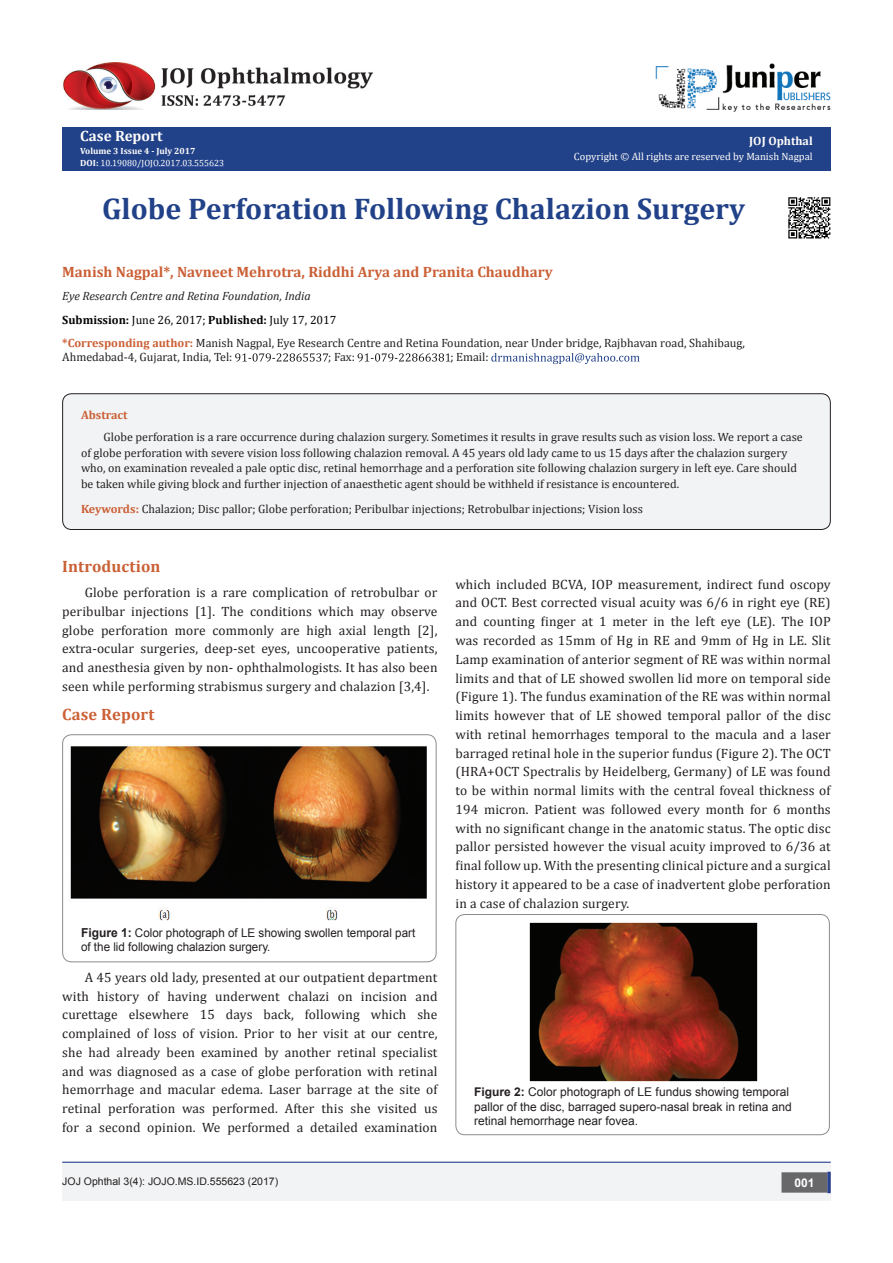
<style>
.page{position:relative;width:893px;height:1263px;background:#fff}
.page>*{position:absolute;margin:0;border:0;box-sizing:border-box;transform-origin:0 0}
.t1{font:700 30px "Cambria";color:#214188}
.M_Heading1{font:700 16.5px "Cambria";letter-spacing:.01em;color:#ca6035}
.M_Heading1-2{font:700 16.5px "Cambria";letter-spacing:.01em;color:#cb5f35}
.t2{font:700 15px "Cambria";color:#cb5f35}
.t3{font:700 15px "Cambria";color:#fffefc}
.M_Heading1-3{font:13.5px/18.8px "Cambria";letter-spacing:.01em;color:#231f20;text-align:justify}
.t4{font:12px/15.8px "Cambria";color:#231f20}
.t5{font:12px/14.4px "Arial";color:#231f20}
.t6{font:12px "Cambria";color:#040503}
.t7{font:italic 12px "Cambria";color:#231f20}
.t8{font:700 12px "Cambria";color:#fffefc}
.t9{font:700 12px "Cambria";color:#cb5f35}
.t10{font:700 12px "Arial";color:#fff}
.t11{font:10.5px "Cambria";color:#fffefc}
.t12{font:10.5px "Arial";color:#231f20}
.t13{font:9px "Cambria";color:#fff}
.t14{font:700 9px "Cambria";color:#fffefc}
.s1{font-weight:700;color:#fffefc}
.s2{font-weight:700}
.s3{font-weight:700;color:#cb5f35}
.s4{font-weight:700;font-size:12.3px}
</style>
<div class="page">
<div style="left:62px;top:128px;width:769px;height:43px;background:#214188"></div>
<hr style="left:99px;top:166px;width:125px;height:1px;background:#3853a3">
<svg style="left:235px;top:353px;width:93px;height:9px"></svg>
<svg style="left:358px;top:353px;width:92px;height:9px"></svg>
<svg style="left:491px;top:353px;width:149px;height:11px"></svg>
<div style="left:62px;top:734px;width:374px;height:228px;border:1px solid #8a8c8f;border-radius:9px"></div>
<img style="left:70px;top:746px;width:357px;height:175px">
<div style="left:455px;top:914px;width:375px;height:221px;border:1px solid #8a8c8f;border-radius:9px"></div>
<img style="left:529px;top:922px;width:228px;height:159px">
<img style="left:655px;top:63px;width:176px;height:49px">
<img style="left:63px;top:62px;width:310px;height:48px">
<div style="left:62px;top:1162px;width:769px;height:39px;background:#f2f3f4"></div>
<div style="left:782px;top:1173px;width:45px;height:19px;background:#68676a"></div>
<div style="left:781px;top:1172px;width:46px;height:20px;border:2px solid #68676a"></div>
<svg style="left:827px;top:1172px;width:4px;height:21px"></svg>
<hr style="left:62px;top:1162px;width:769px;height:1px;background:#253f8e">
<div style="left:63px;top:394px;width:767px;height:135px;background:#f2f3f4;border-radius:9px"></div>
<div style="left:62px;top:393px;width:769px;height:137px;border:1px solid #231f20;border-radius:9px"></div>
<img style="left:788px;top:197px;width:43px;height:42px">
<p class="t3" style="left:80px;top:126px;width:84px">Case Report</p>
<p class="t14" style="left:80px;top:144px;width:117px">Volume 3 Issue 4 - July 2017</p>
<p class="t13" style="left:80px;top:158px;width:145px"><span class="s1">DOI:</span> 10.19080/JOJO.2017.03.555623</p>
<p class="t8" style="left:749px;top:132px;width:65px">JOJ Ophthal</p>
<p class="t11" style="left:574px;top:151px;width:240px">Copyright © All rights are reserved by Manish Nagpal</p>
<p class="t1" style="left:102px;top:188px;width:644px">Globe Perforation Following Chalazion Surgery</p>
<p class="t2" style="left:62px;top:261px;width:492px">Manish Nagpal*, Navneet Mehrotra, Riddhi Arya and Pranita Chaudhary</p>
<p class="t7" style="left:62px;top:288px;width:250px">Eye Research Centre and Retina Foundation, India</p>
<p class="t6" style="left:62px;top:312px;width:276px"><span class="s2">Submission:</span> June 26, 2017; <span class="s2">Published:</span> July 17, 2017</p>
<p class="t4" style="left:62px;top:336px;width:684px;line-height:14.4px"><span class="s3">*Corresponding author:</span> Manish Nagpal, Eye Research Centre and Retina Foundation, near Under bridge, Rajbhavan road, Shahibaug,<br>Ahmedabad-4, Gujarat, India, Tel:</p>
<p class="t4" style="left:328px;top:349px;width:28px">; Fax:</p>
<p class="t4" style="left:450px;top:349px;width:40px">; Email:</p>
<p class="t9" style="left:81px;top:407px;width:48px">Abstract</p>
<p class="t4" style="left:81px;top:429px;width:723px;text-indent:22px">Globe perforation is a rare occurrence during chalazion surgery. Sometimes it results in grave results such as vision loss. We report a case of globe perforation with severe vision loss following chalazion removal. A 45 years old lady came to us 15 days after the chalazion surgery who, on examination revealed a pale optic disc, retinal hemorrhage and a perforation site following chalazion surgery in left eye. Care should be taken while giving block and further injection of anaesthetic agent should be withheld if resistance is encountered.</p>
<p class="t4" style="left:81px;top:501px;width:563px"><span class="s3">Keywords:</span> Chalazion; Disc pallor; Globe perforation; Peribulbar injections; Retrobulbar injections; Vision loss</p>
<p class="M_Heading1" style="left:62px;top:555px;width:100px">Introduction</p>
<p class="M_Heading1-3" style="left:62px;top:583px;width:377px;text-indent:22px">Globe perforation is a rare complication of retrobulbar or peribulbar injections [1]. The conditions which may observe globe perforation more commonly are high axial length [2], extra-ocular surgeries, deep-set eyes, uncooperative patients, and anesthesia given by non- ophthalmologists. It has also been seen while performing strabismus surgery and chalazion [3,4].</p>
<p class="M_Heading1-2" style="left:62px;top:703px;width:94px">Case Report</p>
<p class="t5" style="left:81px;top:926px;width:336px"><span class="s4">Figure 1:</span> Color photograph of LE showing swollen temporal part of the lid following chalazion surgery.</p>
<p class="M_Heading1-3" style="left:62px;top:968px;width:377px;text-indent:22px">A 45 years old lady, presented at our outpatient department with history of having underwent chalazi on incision and curettage elsewhere 15 days back, following which she complained of loss of vision. Prior to her visit at our centre, she had already been examined by another retinal specialist and was diagnosed as a case of globe perforation with retinal hemorrhage and macular edema. Laser barrage at the site of retinal perforation was performed. After this she visited us for a second opinion. We performed a detailed examination</p>
<p class="M_Heading1-3" style="left:455px;top:575px;width:377px">which included BCVA, IOP measurement, indirect fund oscopy and OCT. Best corrected visual acuity was 6/6 in right eye (RE) and counting finger at 1 meter in the left eye (LE). The IOP was recorded as 15mm of Hg in RE and 9mm of Hg in LE. Slit Lamp examination of anterior segment of RE was within normal limits and that of LE showed swollen lid more on temporal side (Figure 1). The fundus examination of the RE was within normal limits however that of LE showed temporal pallor of the disc with retinal hemorrhages temporal to the macula and a laser barraged retinal hole in the superior fundus (Figure 2). The OCT (HRA+OCT Spectralis by Heidelberg, Germany) of LE was found to be within normal limits with the central foveal thickness of 194 micron. Patient was followed every month for 6 months with no significant change in the anatomic status. The optic disc pallor persisted however the visual acuity improved to 6/36 at final follow up. With the presenting clinical picture and a surgical history it appeared to be a case of inadvertent globe perforation in a case of chalazion surgery.</p>
<p class="t5" style="left:474px;top:1085px;width:319px"><span class="s2">Figure 2:</span> Color photograph of LE fundus showing temporal pallor of the disc, barraged supero-nasal break in retina and retinal hemorrhage near fovea.</p>
<p class="t12" style="left:62px;top:1175px;width:217px">JOJ Ophthal 3(4): JOJO.MS.ID.555623 (2017)</p>
<p class="t10" style="left:794px;top:1174px;width:22px">001</p>
</div>
